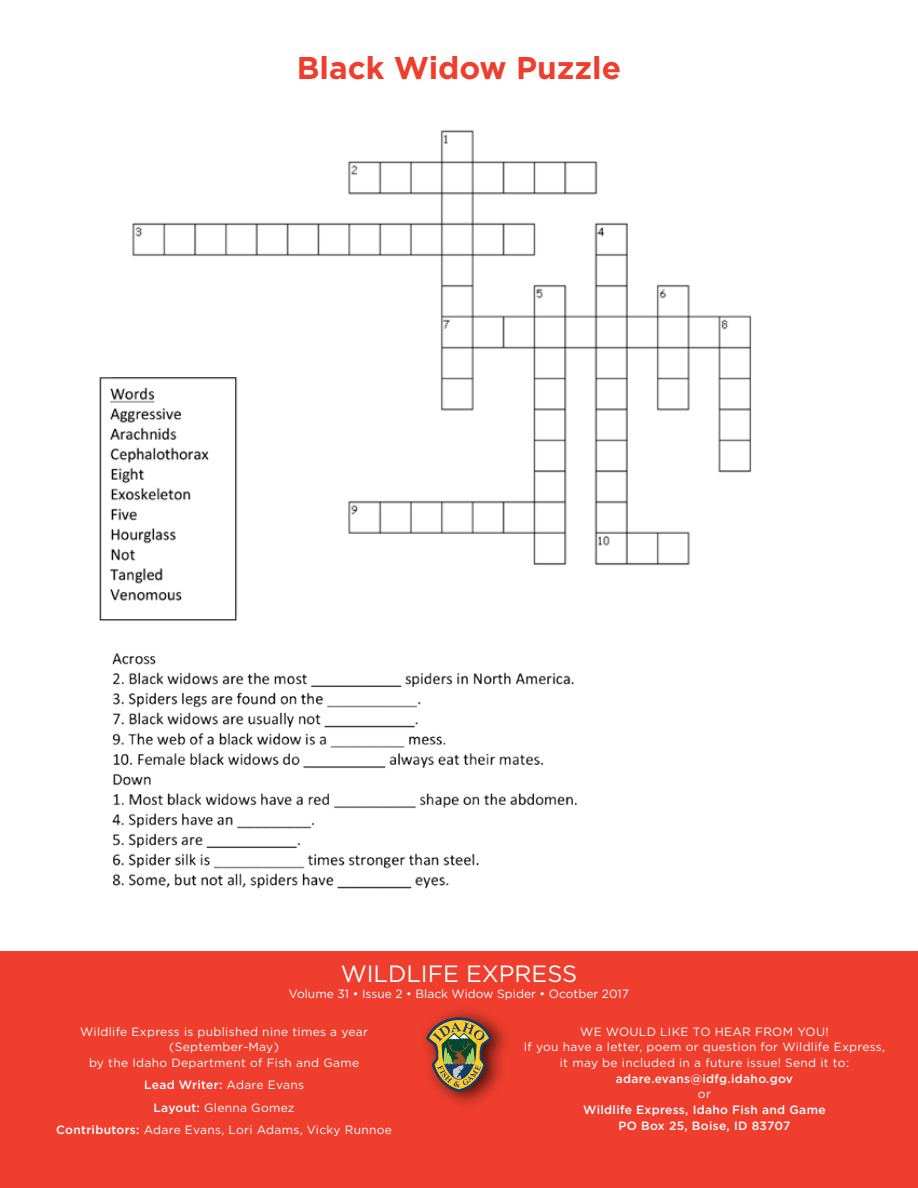
<style>
.page{position:relative;width:918px;height:1188px;background:#fff}
.page>*{position:absolute;margin:0;border:0;box-sizing:border-box;transform-origin:0 0}
.t1{font:700 31.5px "Gotham";color:#ef3e2d}
.t2{font:23.55px "Gotham";color:#fff}
.t3{font:12px/15.8px "Gotham";letter-spacing:.025em;color:#fff;text-align:center}
.t4{font:500 12px/15.8px "Gotham";letter-spacing:.025em;color:#fff;text-align:center}
.t5{font:12px "Gotham";color:#fff}
.s1{font-weight:500}
</style>
<div class="page">
<img style="left:99px;top:130px;width:653px;height:759px">
<div style="left:0;top:951px;width:918px;height:237px;background:#ef3e2d"></div>
<div style="left:418px;top:1005px;width:95px;height:105px;background:#000;opacity:.73"></div>
<svg style="left:427px;top:1018px;width:64px;height:74px;background:#906a3e"></svg>
<h1 class="t1" style="left:297px;top:47px;width:326px">Black Widow Puzzle</h1>
<h2 class="t2" style="left:341px;top:959px;width:238px">WILDLIFE EXPRESS</h2>
<p class="t5" style="left:289px;top:986px;width:342px">Volume 31 • Issue 2 • Black Widow Spider • Ocotber 2017</p>
<p class="t3" style="left:80px;top:1023px;width:289px">Wildlife Express is published nine times a year (September-May)<br>by the Idaho Department of Fish and Game</p>
<p class="t3" style="left:56px;top:1074px;width:337px;line-height:22.5px"><span class="s1">Lead Writer:</span> Adare Evans<br><span class="s1">Layout:</span> Glenna Gomez<br><span class="s1">Contributors:</span> Adare Evans, Lori Adams, Vicky Runnoe</p>
<p class="t3" style="left:524px;top:1023px;width:363px">WE WOULD LIKE TO HEAR FROM YOU!<br>If you have a letter, poem or question for Wildlife Express, it may be included in a future issue! Send it to:</p>
<p class="t4" style="left:616px;top:1070px;width:179px">adare.evans@idfg.idaho.gov</p>
<p class="t3" style="left:698px;top:1086px;width:14px">or</p>
<p class="t4" style="left:583px;top:1102px;width:244px">Wildlife Express, Idaho Fish and Game<br>PO Box 25, Boise, ID 83707</p>
</div>
